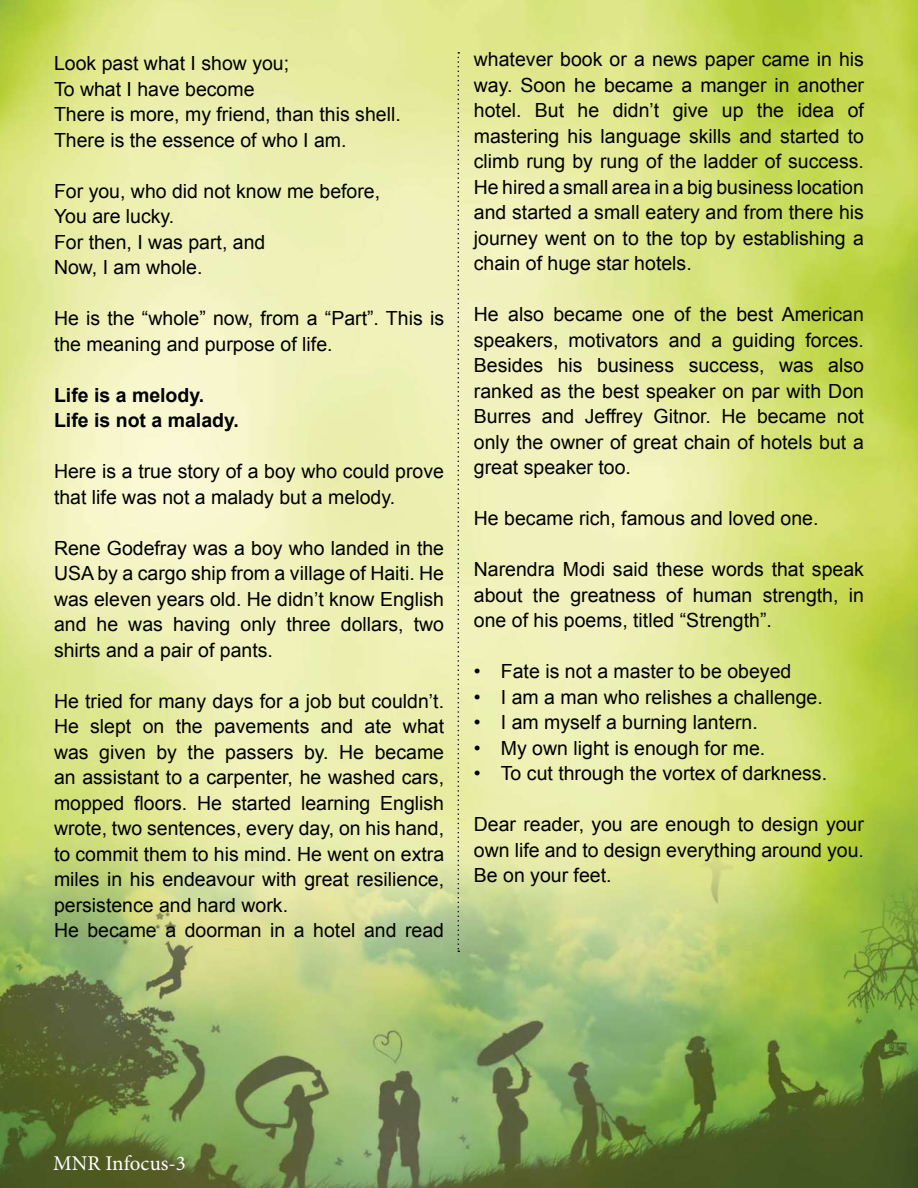
<style>
.page{position:relative;width:918px;height:1188px;background:#fff}
.page>*{position:absolute;margin:0;border:0;box-sizing:border-box;transform-origin:0 0}
.t1{font:21px "Minion Pro";color:#fff}
.t2{font:19.5px/25.5px "Arial";color:#000101}
.t3{font:700 19.5px/25.5px "Arial";color:#000101}
</style>
<div class="page">
<img style="left:0;top:0;width:918px;height:1188px">
<svg style="left:458px;top:52px;width:1px;height:900px"></svg>
<p class="t2" style="left:54px;top:51px;width:348px">Look past what I show you;<br>To what I have become<br>There is more, my friend, than this shell.<br>There is the essence of who I am.</p>
<p class="t2" style="left:54px;top:178px;width:328px">For you, who did not know me before,<br>You are lucky.<br>For then, I was part, and<br>Now, I am whole.</p>
<p class="t2" style="left:54px;top:306px;width:392px">He is the “whole” now, from a “Part”. This is the meaning and purpose of life.</p>
<p class="t3" style="left:54px;top:383px;width:186px">Life is a melody.<br>Life is not a malady.</p>
<p class="t2" style="left:54px;top:459px;width:392px">Here is a true story of a boy who could prove that life was not a malady but a melody.</p>
<p class="t2" style="left:54px;top:535px;width:392px;text-align:justify">Rene Godefray was a boy who landed in the USA by a cargo ship from a village of Haiti. He was eleven years old. He didn’t know English and he was having only three dollars, two shirts and a pair of pants.</p>
<p class="t2" style="left:54px;top:688px;width:392px">He tried for many days for a job but couldn’t.<br>He slept on the pavements and ate what was given by the passers by. He became an assistant to a carpenter, he washed cars, mopped floors. He started learning English wrote, two sentences, every day, on his hand, to commit them to his mind. He went on extra miles in his endeavour with great resilience, persistence and hard work.<br>He became a doorman in a hotel and read</p>
<p class="t2" style="left:474px;top:47px;width:392px;text-align:justify">whatever book or a news paper came in his way. Soon he became a manger in another hotel. But he didn’t give up the idea of mastering his language skills and started to climb rung by rung of the ladder of success.<br>He hired a small area in a big business location and started a small eatery and from there his journey went on to the top by establishing a chain of huge star hotels.</p>
<p class="t2" style="left:474px;top:302px;width:392px;text-align:justify">He also became one of the best American speakers, motivators and a guiding forces.<br>Besides his business success, was also ranked as the best speaker on par with Don Burres and Jeffrey Gitnor. He became not only the owner of great chain of hotels but a great speaker too.</p>
<p class="t2" style="left:474px;top:506px;width:346px">He became rich, famous and loved one.</p>
<p class="t2" style="left:474px;top:557px;width:392px;text-align:justify">Narendra Modi said these words that speak about the greatness of human strength, in one of his poems, titled “Strength”.</p>
<p class="t2" style="left:474px;top:659px;width:319px">• Fate is not a master to be obeyed</p>
<p class="t2" style="left:474px;top:685px;width:350px">• I am a man who relishes a challenge.</p>
<p class="t2" style="left:474px;top:710px;width:285px">• I am myself a burning lantern.</p>
<p class="t2" style="left:474px;top:736px;width:293px">• My own light is enough for me.</p>
<p class="t2" style="left:474px;top:761px;width:355px">• To cut through the vortex of darkness.</p>
<p class="t2" style="left:474px;top:812px;width:392px;text-align:justify">Dear reader, you are enough to design your own life and to design everything around you.<br>Be on your feet.</p>
<p class="t1" style="left:53px;top:1149px;width:134px">MNR Infocus-3</p>
</div>
